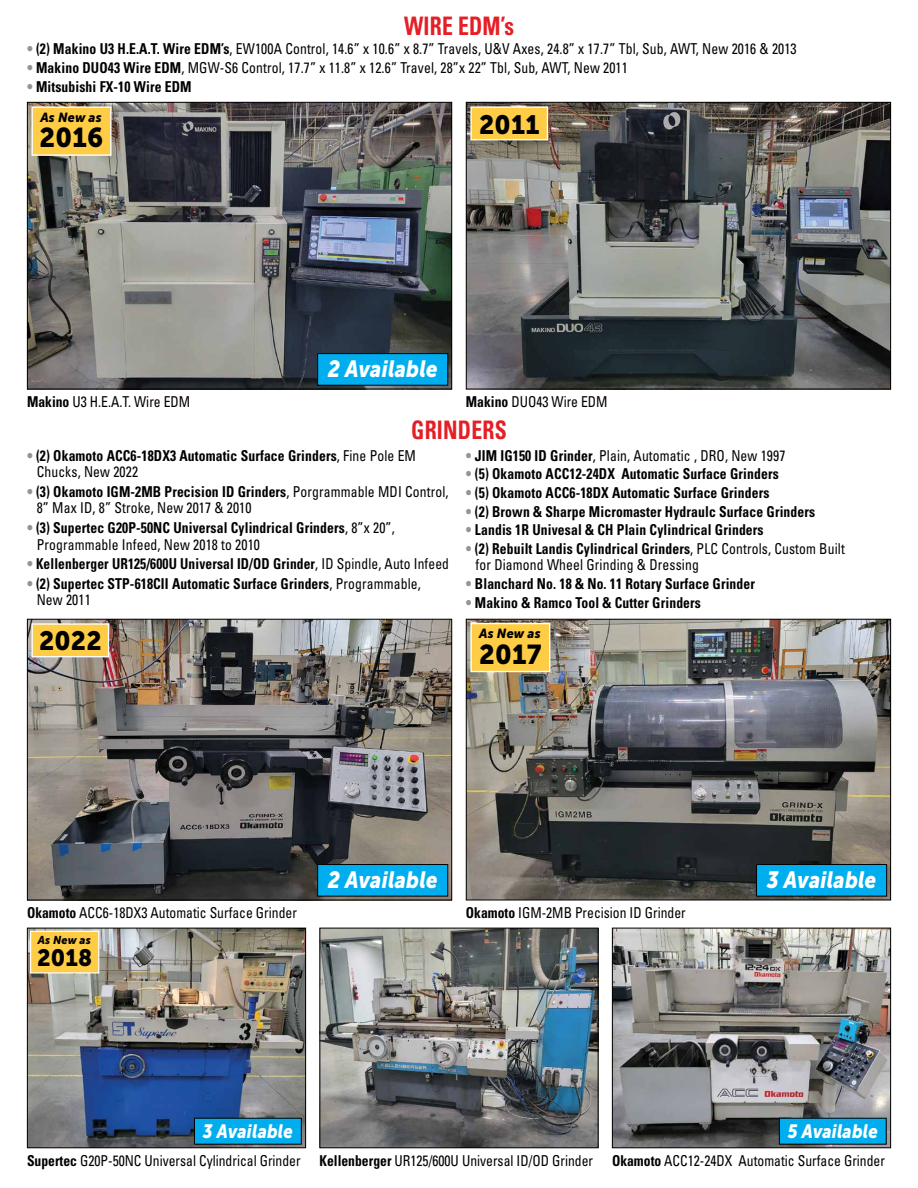
<style>
.page{position:relative;width:918px;height:1188px;background:#fff}
.page>*{position:absolute;margin:0;border:0;box-sizing:border-box;transform-origin:0 0}
.t1{font:27.15px "Museo Sans 900";letter-spacing:.01em;color:#000;scale:.96 1}
.t2{font:26.4px "Museo Sans 900";letter-spacing:.01em;color:#000;scale:.96 1}
.t3{font:700 condensed 25.5px "Univers";letter-spacing:.01em;color:#e41f26;scale:.85 1}
.t4{font:23.55px "Museo Sans 900";color:#000;scale:.96 1}
.t5{font:italic 23.4px "Museo Sans 900";letter-spacing:.01em;color:#fff;scale:.87 1}
.t6{font:italic 19.2px "Museo Sans 900";letter-spacing:.01em;color:#fff;scale:.87 1}
.t7{font:condensed 15px/16.5px "Univers";color:#000;scale:.91 1}
.t8{font:700 condensed 15px/16.5px "Univers";letter-spacing:.01em;color:#000;scale:.91 1}
.t9{font:700 condensed 15px "Univers";letter-spacing:.01em;color:#000;scale:.9 1}
.t10{font:italic 13.05px "Museo Sans 900";letter-spacing:.01em;color:#000;scale:.96 1}
.t11{font:italic 11.4px "Museo Sans 900";letter-spacing:.01em;color:#000;scale:.96 1}
.s1{font-weight:700;color:#939598}
.s2{font-weight:700}
.s3{color:#939598}
.s4{font-weight:400}
</style>
<div class="page">
<img style="left:29px;top:104px;width:421px;height:283px">
<div style="left:27px;top:102px;width:425px;height:287px;border:1px solid #000"></div>
<img style="left:468px;top:104px;width:421px;height:283px">
<div style="left:466px;top:102px;width:425px;height:287px;border:1px solid #000"></div>
<img style="left:29px;top:621px;width:421px;height:277px">
<div style="left:27px;top:619px;width:425px;height:281px;border:1px solid #000"></div>
<img style="left:468px;top:621px;width:421px;height:277px">
<div style="left:466px;top:619px;width:425px;height:281px;border:1px solid #000"></div>
<img style="left:614px;top:930px;width:275px;height:216px">
<div style="left:612px;top:928px;width:279px;height:220px;border:1px solid #000"></div>
<img style="left:322px;top:930px;width:274px;height:216px">
<div style="left:320px;top:928px;width:278px;height:220px;border:1px solid #000"></div>
<img style="left:29px;top:930px;width:275px;height:216px">
<div style="left:27px;top:928px;width:279px;height:220px;border:1px solid #000"></div>
<div style="left:470px;top:106px;width:78px;height:34px;background:#ffcc46;border:1px solid #fff"></div>
<div style="left:318px;top:354px;width:130px;height:31px;background:#00aeef"></div>
<div style="left:317px;top:353px;width:131px;height:33px;border:1px solid #000"></div>
<div style="left:32px;top:623px;width:77px;height:34px;background:#ffcc46;border:1px solid #fff"></div>
<div style="left:318px;top:865px;width:130px;height:31px;background:#00aeef"></div>
<div style="left:317px;top:864px;width:131px;height:32px;border:1px solid #000"></div>
<div style="left:757px;top:865px;width:130px;height:31px;background:#00aeef"></div>
<div style="left:756px;top:864px;width:131px;height:32px;border:1px solid #000"></div>
<div style="left:194px;top:1118px;width:107px;height:26px;background:#00aeef"></div>
<div style="left:779px;top:1118px;width:107px;height:26px;background:#00aeef"></div>
<div style="left:31px;top:106px;width:81px;height:50px;background:#ffcc46;border:1px solid #fff"></div>
<div style="left:470px;top:623px;width:80px;height:49px;background:#ffcc46;border:1px solid #fff"></div>
<div style="left:30px;top:931px;width:69px;height:43px;background:#ffcc46;border:1px solid #fff"></div>
<h3 class="t3" style="left:404px;top:11px;width:131px">WIRE EDM’s</h3>
<p class="t7" style="left:27px;top:40px;width:847px"><span class="s1">•</span> <span class="s2">(2) Makino U3 H.E.A.T. Wire EDM’s</span>, EW100A Control, 14.6” x 10.6” x 8.7” Travels, U&amp;V Axes, 24.8” x 17.7” Tbl, Sub, AWT, New 2016 &amp; 2013</p>
<p class="t7" style="left:27px;top:59px;width:662px"><span class="s1">•</span> <span class="s2">Makino DUO43 Wire EDM</span>, MGW-S6 Control, 17.7” x 11.8” x 12.6” Travel, 28”x 22” Tbl, Sub, AWT, New 2011</p>
<p class="t8" style="left:27px;top:78px;width:182px"><span class="s3">•</span> Mitsubishi FX-10 Wire EDM</p>
<h2 class="t2" style="left:479px;top:109px;width:64px">2011</h2>
<p class="t10" style="left:40px;top:110px;width:65px">As New as</p>
<h1 class="t1" style="left:40px;top:122px;width:68px">2016</h1>
<h3 class="t5" style="left:328px;top:356px;width:128px">2 Available</h3>
<p class="t7" style="left:27px;top:393px;width:181px"><span class="s2">Makino</span> U3 H.E.A.T. Wire EDM</p>
<p class="t7" style="left:466px;top:393px;width:157px"><span class="s2">Makino</span> DUO43 Wire EDM</p>
<h3 class="t3" style="left:411px;top:414px;width:114px">GRINDERS</h3>
<p class="t8" style="left:37px;top:447px;width:418px;text-indent:-10px"><span class="s3">•</span> (2) Okamoto ACC6-18DX3 Automatic Surface Grinders<span class="s4">, Fine Pole EM<br>Chucks, New 2022</span></p>
<p class="t7" style="left:37px;top:483px;width:454px;text-indent:-10px"><span class="s1">•</span> <span class="s2">(3) Okamoto IGM-2MB Precision ID Grinders</span>, Porgrammable MDI Control,<br>8” Max ID, 8” Stroke, New 2017 &amp; 2010</p>
<p class="t8" style="left:37px;top:519px;width:395px;text-indent:-10px"><span class="s3">•</span> (3) Supertec G20P-50NC Universal Cylindrical Grinders<span class="s4">, 8”x 20”,<br>Programmable Infeed, New 2018 to 2010</span></p>
<p class="t9" style="left:27px;top:555px;width:470px"><span class="s3">•</span> Kellenberger UR125/600U Universal ID/OD Grinder<span class="s4">, ID Spindle, Auto Infeed</span></p>
<p class="t8" style="left:37px;top:575px;width:424px;text-indent:-10px"><span class="s3">•</span> (2) Supertec STP-618CII Automatic Surface Grinders<span class="s4">, Programmable,<br>New 2011</span></p>
<p class="t7" style="left:466px;top:447px;width:353px"><span class="s1">•</span> <span class="s2">JIM IG150 ID Grinder</span>, Plain, Automatic , DRO, New 1997</p>
<p class="t8" style="left:466px;top:466px;width:345px"><span class="s3">•</span> (5) Okamoto ACC12-24DX Automatic Surface Grinders</p>
<p class="t8" style="left:466px;top:484px;width:335px"><span class="s3">•</span> (5) Okamoto ACC6-18DX Automatic Surface Grinders</p>
<p class="t8" style="left:466px;top:503px;width:385px"><span class="s3">•</span> (2) Brown &amp; Sharpe Micromaster Hydraulc Surface Grinders</p>
<p class="t8" style="left:466px;top:522px;width:329px"><span class="s3">•</span> Landis 1R Univesal &amp; CH Plain Cylindrical Grinders</p>
<p class="t7" style="left:476px;top:540px;width:407px;text-indent:-10px"><span class="s1">•</span> <span class="s2">(2) Rebuilt Landis Cylindrical Grinders</span>, PLC Controls, Custom Built for Diamond Wheel Grinding &amp; Dressing</p>
<p class="t8" style="left:466px;top:575px;width:319px"><span class="s3">•</span> Blanchard No. 18 &amp; No. 11 Rotary Surface Grinder</p>
<p class="t8" style="left:466px;top:594px;width:260px"><span class="s3">•</span> Makino &amp; Ramco Tool &amp; Cutter Grinders</p>
<h2 class="t2" style="left:39px;top:626px;width:67px">2022</h2>
<p class="t10" style="left:479px;top:626px;width:65px">As New as</p>
<h1 class="t1" style="left:479px;top:639px;width:67px">2017</h1>
<h3 class="t5" style="left:328px;top:867px;width:128px">2 Available</h3>
<h3 class="t5" style="left:767px;top:867px;width:127px">3 Available</h3>
<p class="t7" style="left:27px;top:904px;width:298px"><span class="s2">Okamoto</span> ACC6-18DX3 Automatic Surface Grinder</p>
<p class="t7" style="left:466px;top:904px;width:243px"><span class="s2">Okamoto</span> IGM-2MB Precision ID Grinder</p>
<p class="t11" style="left:38px;top:934px;width:57px">As New as</p>
<h3 class="t4" style="left:37px;top:945px;width:59px">2018</h3>
<p class="t6" style="left:203px;top:1120px;width:105px">3 Available</p>
<p class="t6" style="left:788px;top:1120px;width:105px">5 Available</p>
<p class="t7" style="left:27px;top:1152px;width:302px"><span class="s2">Supertec</span> G20P-50NC Universal Cylindrical Grinder</p>
<p class="t7" style="left:320px;top:1152px;width:302px"><span class="s2">Kellenberger</span> UR125/600U Universal ID/OD Grinder</p>
<p class="t7" style="left:612px;top:1152px;width:301px"><span class="s2">Okamoto</span> ACC12-24DX Automatic Surface Grinder</p>
</div>
